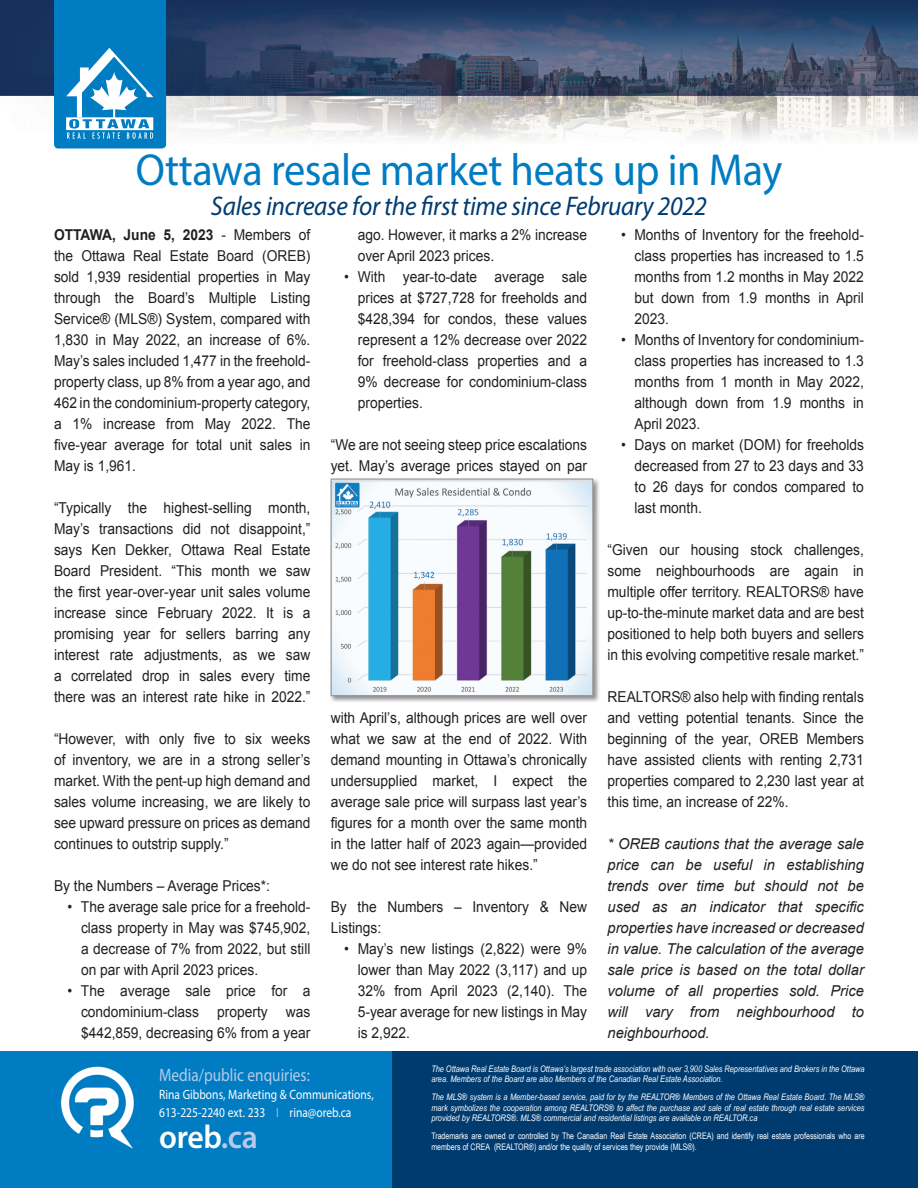
<style>
.page{position:relative;width:918px;height:1188px;background:#fff}
.page>*{position:absolute;margin:0;border:0;box-sizing:border-box;transform-origin:0 0}
.t1{font:45px "Myriad Pro";letter-spacing:-.01em;color:#007cc2;scale:.94 1}
.t2{font:600 33px "Myriad Pro";letter-spacing:-.01em;color:#fff;scale:.96 1}
.t3{font:italic 27px "Myriad Pro";letter-spacing:-.01em;color:#003b70;scale:.94 1}
.t4{font:18px "Myriad Pro";color:#b6cbe8;scale:.85 1}
.t5{font:15px/21px "Arial";color:#231f20;text-align:justify;scale:.92 1}
.t6{font:italic 15px/21px "Arial";color:#231f20;text-align:justify}
.t7{font:13.5px "Myriad Pro";color:#fff;scale:.85 1}
.t8{font:italic 9px/10.5px "Arial Narrow";color:#fff}
.t9{font:9px/10.5px "Arial Narrow";letter-spacing:-.005em;color:#fff;scale:.96 1}
.s1{font-weight:700}
.s2{color:#a0bde2}
.s3{color:#b6cbe8}
</style>
<div class="page">
<div style="left:0;top:1051px;width:918px;height:137px;background:#007cc2"></div>
<div style="left:393px;top:1051px;width:525px;height:137px;background:#003b70"></div>
<img style="left:0;top:0;width:918px;height:149px">
<svg style="left:54px;top:0;width:112px;height:148px;background:#2790cb"></svg>
<img style="left:60px;top:1066px;width:74px;height:83px">
<div style="left:329px;top:477px;width:271px;height:227px;background:#231f20;opacity:.5"></div>
<img style="left:333px;top:481px;width:258px;height:213px">
<div style="left:331px;top:478px;width:262px;height:218px;border:1px solid #939598"></div>
<p class="t1" style="left:136px;top:142px;width:689px">Ottawa resale market heats up in May</p>
<p class="t3" style="left:211px;top:190px;width:529px">Sales increase for the first time since February 2022</p>
<p class="t5" style="left:54px;top:225px;width:280px"><span class="s1">OTTAWA, June 5, 2023</span> - Members of the Ottawa Real Estate Board (OREB) sold 1,939 residential properties in May through the Board’s Multiple Listing Service® (MLS®) System, compared with 1,830 in May 2022, an increase of 6%.<br>May’s sales included 1,477 in the freehold&shy;property class, up 8% from a year ago, and 462 in the condominium-property category, a 1% increase from May 2022. The five-year average for total unit sales in May is 1,961.</p>
<p class="t5" style="left:54px;top:498px;width:280px">“Typically the highest-selling month, May’s transactions did not disappoint,” says Ken Dekker, Ottawa Real Estate Board President. “This month we saw the first year-over-year unit sales volume increase since February 2022. It is a promising year for sellers barring any interest rate adjustments, as we saw a correlated drop in sales every time there was an interest rate hike in 2022.”</p>
<p class="t5" style="left:54px;top:729px;width:280px">“However, with only five to six weeks of inventory, we are in a strong seller’s market. With the pent-up high demand and sales volume increasing, we are likely to see upward pressure on prices as demand continues to outstrip supply.”</p>
<p class="t5" style="left:54px;top:876px;width:236px">By the Numbers – Average Prices*:</p>
<p class="t5" style="left:81px;top:897px;width:251px;text-indent:-14px">• The average sale price for a freehold&shy;class property in May was $745,902, a decrease of 7% from 2022, but still on par with April 2023 prices.</p>
<p class="t5" style="left:81px;top:981px;width:251px;text-indent:-14px">• The average sale price for a condominium-class property was $442,859, decreasing 6% from a year</p>
<p class="t5" style="left:358px;top:225px;width:251px">ago. However, it marks a 2% increase over April 2023 prices.</p>
<p class="t5" style="left:358px;top:267px;width:251px;text-indent:-14px">• With year-to-date average sale prices at $727,728 for freeholds and $428,394 for condos, these values represent a 12% decrease over 2022 for freehold-class properties and a 9% decrease for condominium-class properties.</p>
<p class="t5" style="left:331px;top:435px;width:280px">“We are not seeing steep price escalations yet. May’s average prices stayed on par</p>
<p class="t5" style="left:331px;top:708px;width:280px">with April’s, although prices are well over what we saw at the end of 2022. With demand mounting in Ottawa’s chronically undersupplied market, I expect the average sale price will surpass last year’s figures for a month over the same month in the latter half of 2023 again—provided we do not see interest rate hikes.”</p>
<p class="t5" style="left:331px;top:897px;width:280px">By the Numbers – Inventory &amp; New<br>Listings:</p>
<p class="t5" style="left:358px;top:939px;width:251px;text-indent:-14px">• May’s new listings (2,822) were 9% lower than May 2022 (3,117) and up 32% from April 2023 (2,140). The 5-year average for new listings in May is 2,922.</p>
<p class="t5" style="left:634px;top:225px;width:251px;text-indent:-14px">• Months of Inventory for the freehold&shy;class properties has increased to 1.5 months from 1.2 months in May 2022 but down from 1.9 months in April 2023.</p>
<p class="t5" style="left:634px;top:330px;width:251px;text-indent:-14px">• Months of Inventory for condominium&shy;class properties has increased to 1.3 months from 1 month in May 2022, although down from 1.9 months in April 2023.</p>
<p class="t5" style="left:634px;top:435px;width:251px;text-indent:-14px">• Days on market (DOM) for freeholds decreased from 27 to 23 days and 33 to 26 days for condos compared to last month.</p>
<p class="t5" style="left:608px;top:540px;width:280px">“Given our housing stock challenges, some neighbourhoods are again in multiple offer territory. REALTORS® have up-to-the-minute market data and are best positioned to help both buyers and sellers in this evolving competitive resale market.”</p>
<p class="t5" style="left:608px;top:687px;width:280px">REALTORS® also help with finding rentals and vetting potential tenants. Since the beginning of the year, OREB Members have assisted clients with renting 2,731 properties compared to 2,230 last year at this time, an increase of 22%.</p>
<p class="t6" style="left:608px;top:834px;width:258px">* OREB cautions that the average sale price can be useful in establishing trends over time but should not be used as an indicator that specific properties have increased or decreased in value. The calculation of the average sale price is based on the total dollar volume of all properties sold. Price will vary from neighbourhood to neighbourhood.</p>
<p class="t4" style="left:159px;top:1064px;width:179px">Media/public enquiries:</p>
<p class="t7" style="left:159px;top:1086px;width:254px">Rina Gibbons, Marketing &amp; Communications,</p>
<p class="t7" style="left:159px;top:1104px;width:228px">613-225-2240 ext. 233 <span class="s2">I</span> rina@oreb.ca</p>
<p class="t2" style="left:159px;top:1116px;width:104px">oreb<span class="s3">.ca</span></p>
<p class="t8" style="left:431px;top:1063px;width:435px">The Ottawa Real Estate Board is Ottawa’s largest trade association with over 3,900 Sales Representatives and Brokers in the Ottawa area. Members of the Board are also Members of the Canadian Real Estate Association.</p>
<p class="t8" style="left:431px;top:1092px;width:435px;text-align:justify">The MLS® system is a Member-based service, paid for by the REALTOR® Members of the Ottawa Real Estate Board. The MLS® mark symbolizes the cooperation among REALTORS® to affect the purchase and sale of real estate through real estate services provided by REALTORS®. MLS® commercial and residential listings are available on REALTOR.ca</p>
<p class="t9" style="left:431px;top:1130px;width:453px">Trademarks are owned or controlled by The Canadian Real Estate Association (CREA) and identify real estate professionals who are members of CREA (REALTOR®) and/or the quality of services they provide (MLS®).</p>
</div>
